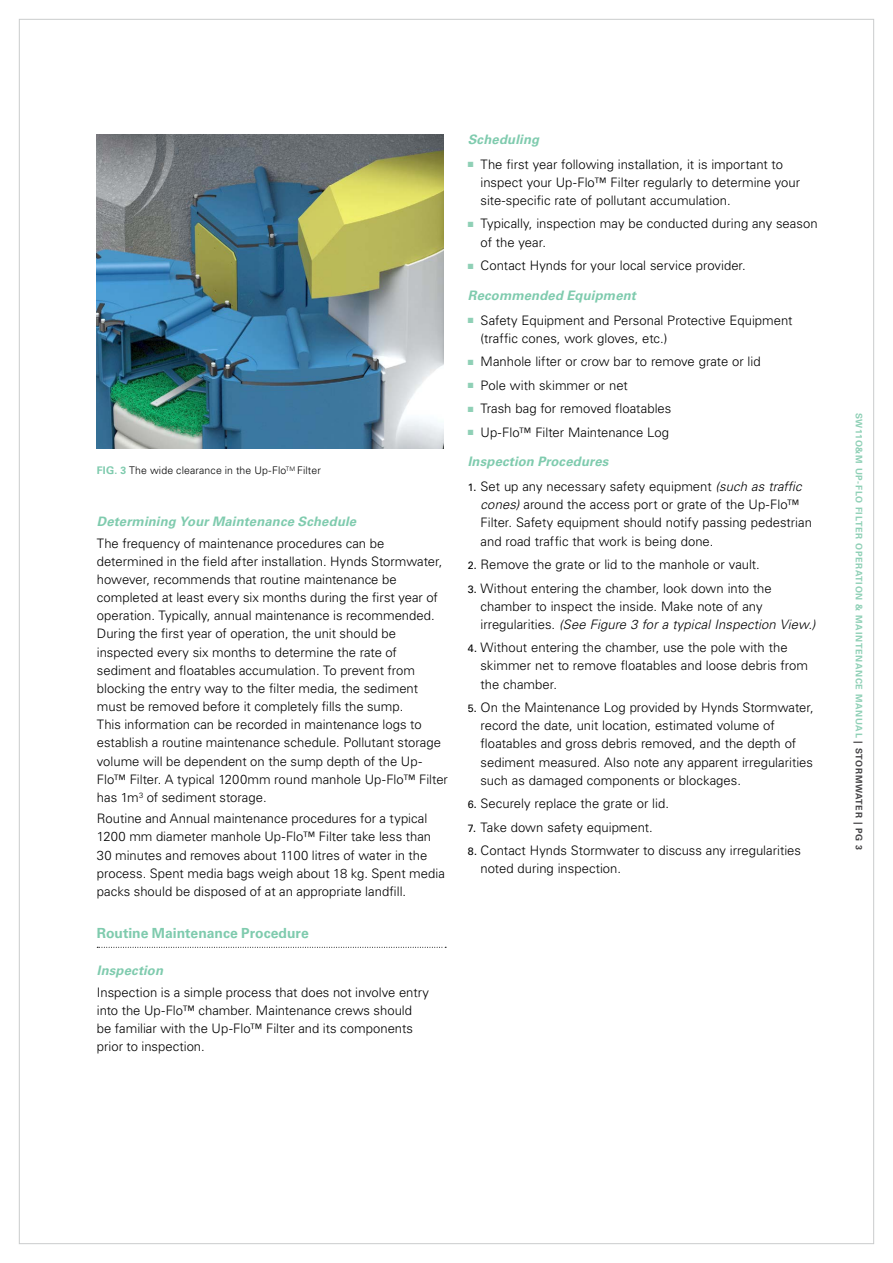
<style>
.page{position:relative;width:893px;height:1263px;background:#fff}
.page>*{position:absolute;margin:0;border:0;box-sizing:border-box;transform-origin:0 0}
.t1{font:700 13.95px "Univers LT Std";color:#7fcbae}
.t2{font:300 13.05px/18.1px "Univers LT Std";color:#000}
.t3{font:italic 700 13.05px "Univers LT Std";letter-spacing:.01em;color:#7fcbae}
.t4{font:300 10.5px "Univers LT Std";letter-spacing:.015em;color:#000}
.t5{font:700 9px "Univers LT Std";letter-spacing:.08em;color:#8fd0b6}
.s1{font-weight:700;color:#7fcbae}
.s2{color:#8fd0b6}
.s3{font-weight:400;font-size:10.65px}
.s4{font-style:italic}
.s5{color:#464547}
</style>
<div class="page">
<svg style="left:97px;top:947px;width:349px;height:1px"></svg>
<img style="left:97px;top:134px;width:346px;height:315px">
<p class="t4" style="left:97px;top:464px;width:226px"><span class="s1">Fig. 3</span> The wide clearance in the Up-Flo<sup>TM</sup> Filter</p>
<p class="t3" style="left:97px;top:514px;width:261px">Determining Your Maintenance Schedule</p>
<p class="t2" style="left:97px;top:534px;width:353px">The frequency of maintenance procedures can be determined in the field after installation. Hynds Stormwater, however, recommends that routine maintenance be completed at least every six months during the first year of operation. Typically, annual maintenance is recommended.<br>During the first year of operation, the unit should be inspected every six months to determine the rate of sediment and floatables accumulation. To prevent from blocking the entry way to the filter media, the sediment must be removed before it completely fills the sump.<br>This information can be recorded in maintenance logs to establish a routine maintenance schedule. Pollutant storage volume will be dependent on the sump depth of the Up-Flo™ Filter. A typical 1200mm round manhole Up-Flo™ Filter has 1m<sup>3</sup> of sediment storage.</p>
<p class="t2" style="left:97px;top:809px;width:350px">Routine and Annual maintenance procedures for a typical 1200 mm diameter manhole Up-Flo™ Filter take less than 30 minutes and removes about 1100 litres of water in the process. Spent media bags weigh about 18 kg. Spent media packs should be disposed of at an appropriate landfill.</p>
<p class="t1" style="left:97px;top:924px;width:213px">Routine Maintenance Procedure</p>
<p class="t3" style="left:97px;top:963px;width:68px">Inspection</p>
<p class="t2" style="left:97px;top:983px;width:334px">Inspection is a simple process that does not involve entry into the Up-Flo™ chamber. Maintenance crews should be familiar with the Up-Flo™ Filter and its components prior to inspection.</p>
<p class="t3" style="left:468px;top:132px;width:73px">Scheduling</p>
<p class="t2" style="left:481px;top:155px;width:321px;text-indent:-13px"><span class="s2">■</span> The first year following installation, it is important to inspect your Up-Flo™ Filter regularly to determine your site-specific rate of pollutant accumulation.</p>
<p class="t2" style="left:481px;top:215px;width:339px;text-indent:-13px"><span class="s2">■</span> Typically, inspection may be conducted during any season of the year.</p>
<p class="t2" style="left:468px;top:256px;width:280px"><span class="s2">■</span> Contact Hynds for your local service provider.</p>
<p class="t3" style="left:468px;top:288px;width:170px">Recommended Equipment</p>
<p class="t2" style="left:481px;top:311px;width:314px;text-indent:-13px"><span class="s2">■</span> Safety Equipment and Personal Protective Equipment (traffic cones, work gloves, etc.)</p>
<p class="t2" style="left:468px;top:352px;width:294px"><span class="s2">■</span> Manhole lifter or crow bar to remove grate or lid</p>
<p class="t2" style="left:468px;top:376px;width:162px"><span class="s2">■</span> Pole with skimmer or net</p>
<p class="t2" style="left:468px;top:399px;width:205px"><span class="s2">■</span> Trash bag for removed floatables</p>
<p class="t2" style="left:468px;top:423px;width:203px"><span class="s2">■</span> Up-Flo™ Filter Maintenance Log</p>
<p class="t3" style="left:468px;top:454px;width:142px">Inspection Procedures</p>
<p class="t2" style="left:481px;top:477px;width:333px;text-indent:-13px"><span class="s3">1.</span> Set up any necessary safety equipment <span class="s4">(such as traffic cones)</span> around the access port or grate of the Up-Flo™ Filter. Safety equipment should notify passing pedestrian and road traffic that work is being done.</p>
<p class="t2" style="left:468px;top:555px;width:294px"><span class="s3">2.</span> Remove the grate or lid to the manhole or vault.</p>
<p class="t2" style="left:481px;top:579px;width:337px;text-indent:-13px"><span class="s3">3.</span> Without entering the chamber, look down into the chamber to inspect the inside. Make note of any irregularities. <span class="s4">(See Figure 3 for a typical Inspection View.)</span></p>
<p class="t2" style="left:481px;top:639px;width:329px;text-indent:-13px"><span class="s3">4.</span> Without entering the chamber, use the pole with the skimmer net to remove floatables and loose debris from the chamber.</p>
<p class="t2" style="left:481px;top:698px;width:335px;text-indent:-13px"><span class="s3">5.</span> On the Maintenance Log provided by Hynds Stormwater, record the date, unit location, estimated volume of floatables and gross debris removed, and the depth of sediment measured. Also note any apparent irregularities such as damaged components or blockages.</p>
<p class="t2" style="left:468px;top:794px;width:203px"><span class="s3">6.</span> Securely replace the grate or lid.</p>
<p class="t2" style="left:468px;top:818px;width:187px"><span class="s3">7.</span> Take down safety equipment.</p>
<p class="t2" style="left:481px;top:841px;width:322px;text-indent:-13px"><span class="s3">8.</span> Contact Hynds Stormwater to discuss any irregularities noted during inspection.</p>
<p class="t5" style="left:864px;top:413px;width:439px;rotate:90deg">SW11O&amp;M Up-Flo Filter Operatio n &amp; Maintenance Manual <span class="s5">| STORMWATER | PG 3</span></p>
</div>
